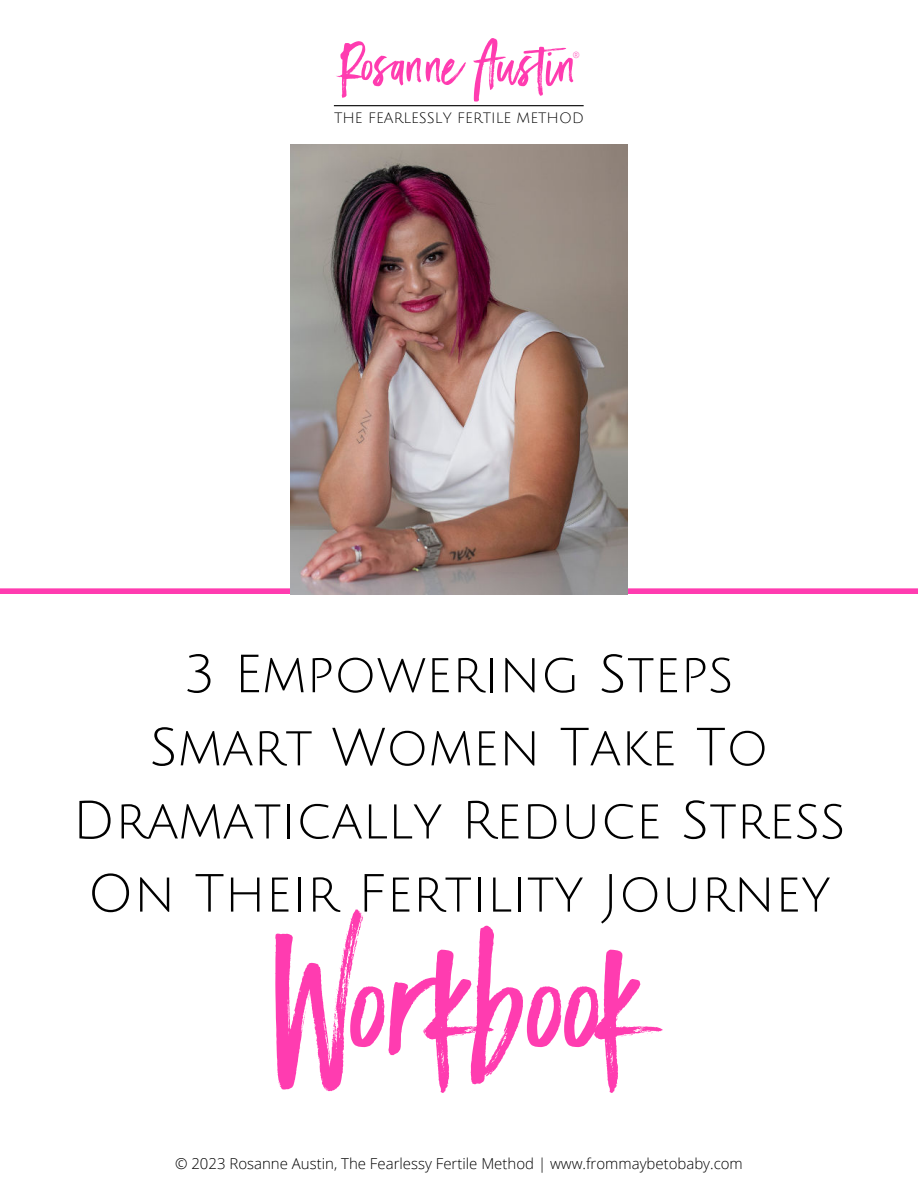
<style>
.page{position:relative;width:918px;height:1188px;background:#fff}
.page>*{position:absolute;margin:0;border:0;box-sizing:border-box;transform-origin:0 0}
.t1{font:164.7px "Black Diamond";color:#ff3cb0}
.t2{font:52.95px "Black Diamond";color:#ff3cb0}
.t3{font:52.5px/73.2px "Julius Sans One";color:#000;text-align:center}
.t4{font:300 15px "Open Sans";color:#000}
.t5{font:14.7px "Julius Sans One";color:#000}
.t6{font:8.55px "Julius Sans One";color:#ff3cb0}
</style>
<div class="page">
<div style="left:0;top:588px;width:918px;height:6px;background:#ff3cb0"></div>
<img style="left:291px;top:144px;width:336px;height:450px">
<hr style="left:334px;top:105px;width:250px;height:1px;background:#000">
<p class="t2" style="left:340px;top:32px;width:244px">Rosanne Austin</p>
<p class="t5" style="left:334px;top:110px;width:251px">THE FEARLESSLY FERTILE METHOD</p>
<p class="t6" style="left:573px;top:51px;width:9px">®</p>
<p class="t3" style="left:72px;top:639px;width:774px">3 Empowering Steps<br>Smart Women Take To<br>Dramatically Reduce Stress<br>On Their Fertility Journey</p>
<h1 class="t1" style="left:270px;top:897px;width:380px">Workbook</h1>
<p class="t4" style="left:175px;top:1153px;width:569px">© 2023 Rosanne Austin, The Fearlessy Fertile Method | www.frommaybetobaby.com</p>
</div>
